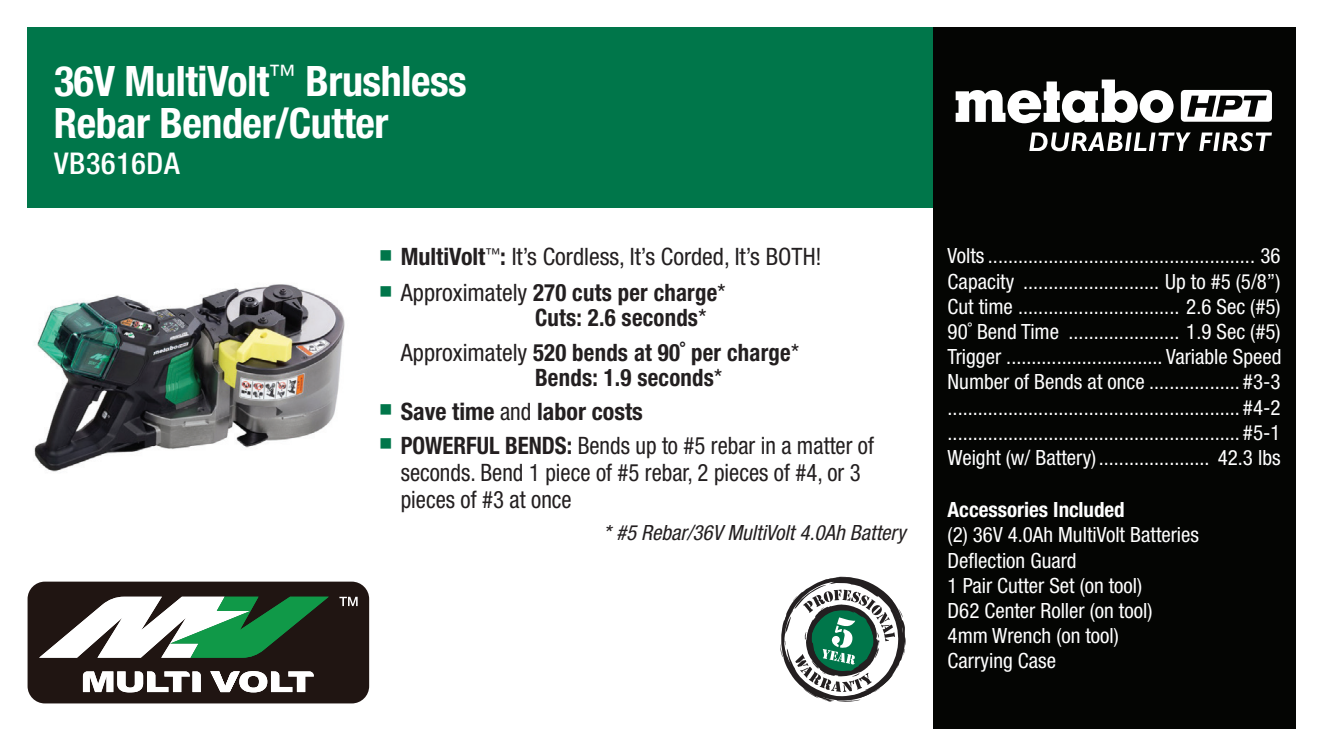
<style>
.page{position:relative;width:1323px;height:756px;background:#fff}
.page>*{position:absolute;margin:0;border:0;box-sizing:border-box;transform-origin:0 0}
.t1{font:700 condensed 42px/42px "Helvetica Neue LT Std";letter-spacing:-.01em;color:#fff}
.t2{font:500 condensed 30px "Helvetica Neue LT Std";letter-spacing:.025em;color:#fff}
.t3{font:condensed 24px/27px "Helvetica Neue LT Std";color:#231f20;scale:.95 1}
.t4{font:700 condensed 24px/24.9px "Helvetica Neue LT Std";letter-spacing:.01em;color:#231f20;scale:.95 1}
.t5{font:condensed 24px "Helvetica Neue LT Std";color:#231f20}
.t6{font:700 condensed 24px "Helvetica Neue LT Std";letter-spacing:.01em;color:#231f20}
.t7{font:condensed 21px/25.2px "Helvetica Neue LT Std";color:#fff;text-align:justify}
.t8{font:italic condensed 21px "Helvetica Neue LT Std";color:#231f20}
.t9{font:700 condensed 21px "Helvetica Neue LT Std";color:#fff}
.s1{color:#00764a}
.s2{font-weight:700}
.s3{font-weight:400}
</style>
<div class="page">
<div style="left:27px;top:27px;width:906px;height:181px;background:#00764a"></div>
<div style="left:933px;top:27px;width:363px;height:702px;background:#040503"></div>
<svg style="left:1181px;top:90px;width:91px;height:32px"></svg>
<svg style="left:956px;top:80px;width:218px;height:43px"></svg>
<svg style="left:1029px;top:132px;width:162px;height:19px"></svg>
<svg style="left:1199px;top:132px;width:73px;height:19px"></svg>
<svg style="left:27px;top:581px;width:343px;height:123px"></svg>
<div style="left:28px;top:582px;width:341px;height:121px;background:#201512;border-radius:17px"></div>
<svg style="left:83px;top:671px;width:118px;height:21px"></svg>
<svg style="left:210px;top:671px;width:104px;height:21px"></svg>
<svg style="left:39px;top:597px;width:290px;height:61px"></svg>
<svg style="left:339px;top:597px;width:19px;height:9px"></svg>
<svg style="left:780px;top:577px;width:126px;height:125px"></svg>
<img style="left:34px;top:284px;width:311px;height:188px">
<h1 class="t1" style="left:54px;top:60px;width:414px">36V MultiVolt<sup>™</sup> Brushless<br>Rebar Bender/Cutter</h1>
<h2 class="t2" style="left:54px;top:146px;width:127px">VB3616DA</h2>
<p class="t5" style="left:379px;top:243px;width:444px"><span class="s1">■</span> <span class="s2">MultiVolt</span><sup>™</sup><span class="s2">:</span> It’s Cordless, It’s Corded, It’s BOTH!</p>
<p class="t4" style="left:535px;top:280px;width:202px;text-indent:-156px"><span class="s1">■</span> <span class="s3">Approximately</span> 270 cuts per charge<span class="s3">*<br></span>Cuts: 2.6 seconds<span class="s3">*</span></p>
<p class="t4" style="left:535px;top:340px;width:279px;text-indent:-134px"><span class="s3">Approximately</span> 520 bends at 90˚ per charge<span class="s3">*<br></span>Bends: 1.9 seconds<span class="s3">*</span></p>
<p class="t6" style="left:379px;top:397px;width:265px"><span class="s1">■</span> Save time <span class="s3">and</span> labor costs</p>
<p class="t3" style="left:401px;top:431px;width:500px;text-indent:-22px"><span class="s1">■</span> <span class="s2">POWERFUL BENDS:</span> Bends up to #5 rebar in a matter of seconds. Bend 1 piece of #5 rebar, 2 pieces of #4, or 3 pieces of #3 at once</p>
<p class="t8" style="left:604px;top:520px;width:303px">* #5 Rebar/36V MultiVolt 4.0Ah Battery</p>
<p class="t7" style="left:948px;top:243px;width:335px">Volts ..................................................... 36<br>Capacity ........................... Up to #5 (5/8”)<br>Cut time ................................ 2.6 Sec (#5)<br>90˚ Bend Time ...................... 1.9 Sec (#5)<br>Trigger ............................... Variable Speed Number of Bends at once .................. #3-3 .......................................................... #4-2 .......................................................... #5-1<br>Weight (w/ Battery)...................... 42.3 lbs</p>
<p class="t9" style="left:948px;top:497px;width:179px">Accessories Included</p>
<p class="t7" style="left:948px;top:522px;width:253px;text-align:left">(2) 36V 4.0Ah MultiVolt Batteries<br>Deflection Guard<br>1 Pair Cutter Set (on tool)<br>D62 Center Roller (on tool)<br>4mm Wrench (on tool)<br>Carrying Case</p>
</div>
